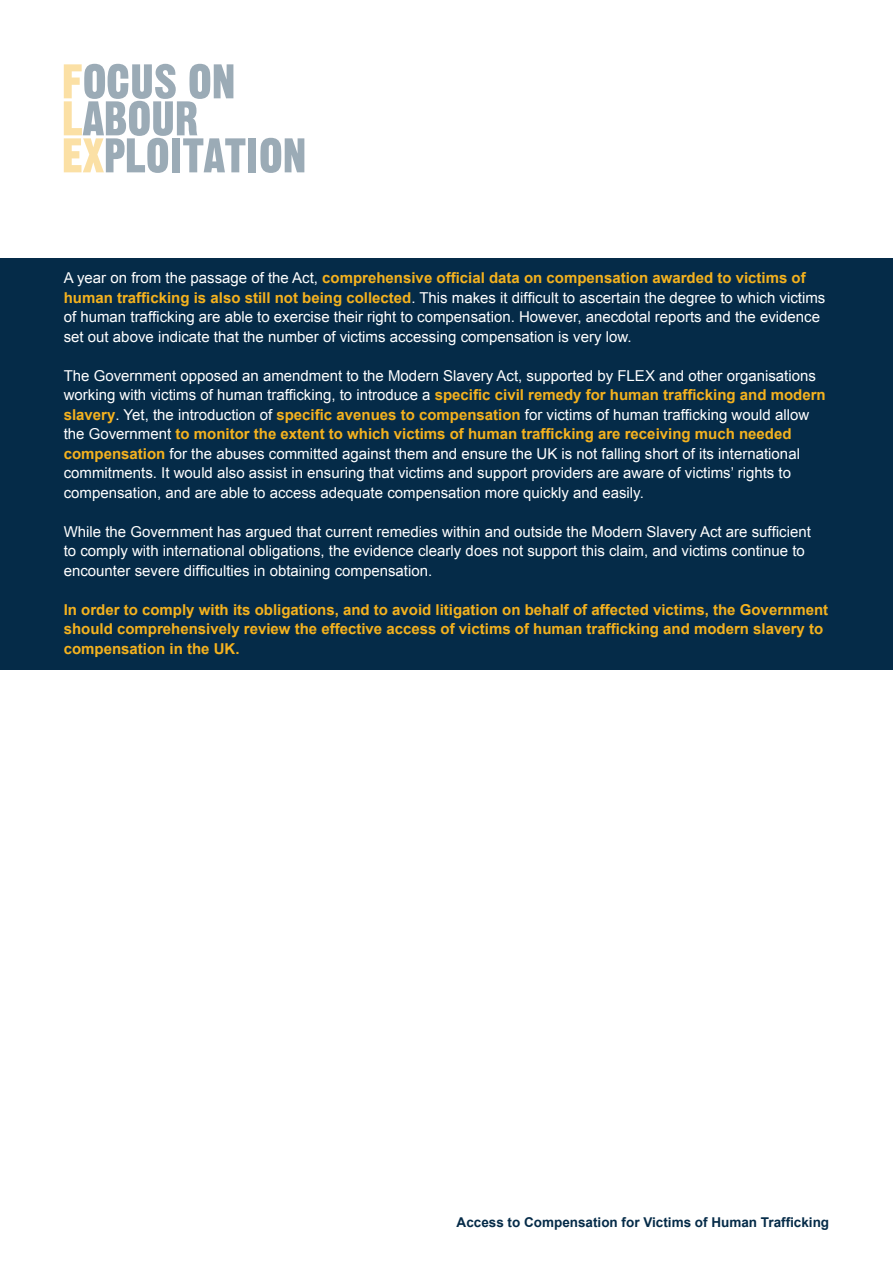
<style>
.page{position:relative;width:893px;height:1263px;background:#fff}
.page>*{position:absolute;margin:0;border:0;box-sizing:border-box;transform-origin:0 0}
.t1{font:15px/19.5px "Arial";color:#fff}
.t2{font:700 15px/19.5px "Arial";color:#f5b21e}
.t3{font:700 13.5px "Arial";color:#052b48}
.s1{font-weight:700;color:#f5b21e}
</style>
<div class="page">
<div style="left:0;top:259px;width:893px;height:411px;background:#052b48"></div>
<svg style="left:64px;top:64px;width:181px;height:109px"></svg>
<div style="left:248px;top:138px;width:8px;height:34px;background:#9babb6"></div>
<svg style="left:260px;top:138px;width:44px;height:35px"></svg>
<p class="t1" style="left:64px;top:268px;width:763px">A year on from the passage of the Act, <span class="s1">comprehensive official data on compensation awarded to victims of human trafficking is also still not being collected</span>. This makes it difficult to ascertain the degree to which victims of human trafficking are able to exercise their right to compensation. However, anecdotal reports and the evidence set out above indicate that the number of victims accessing compensation is very low.</p>
<p class="t1" style="left:64px;top:366px;width:763px">The Government opposed an amendment to the Modern Slavery Act, supported by FLEX and other organisations working with victims of human trafficking, to introduce a <span class="s1">specific civil remedy for human trafficking and modern slavery</span>. Yet, the introduction of <span class="s1">specific avenues to compensation</span> for victims of human trafficking would allow the Government <span class="s1">to monitor the extent to which victims of human trafficking are receiving much needed compensation</span> for the abuses committed against them and ensure the UK is not falling short of its international commitments. It would also assist in ensuring that victims and support providers are aware of victims’ rights to compensation, and are able to access adequate compensation more quickly and easily.</p>
<p class="t1" style="left:64px;top:522px;width:749px">While the Government has argued that current remedies within and outside the Modern Slavery Act are sufficient to comply with international obligations, the evidence clearly does not support this claim, and victims continue to encounter severe difficulties in obtaining compensation.</p>
<p class="t2" style="left:64px;top:600px;width:766px">In order to comply with its obligations, and to avoid litigation on behalf of affected victims, the Government should comprehensively review the effective access of victims of human trafficking and modern slavery to compensation in the UK.</p>
<p class="t3" style="left:457px;top:1213px;width:374px">Access to Compensation for Victims of Human Trafficking</p>
</div>
